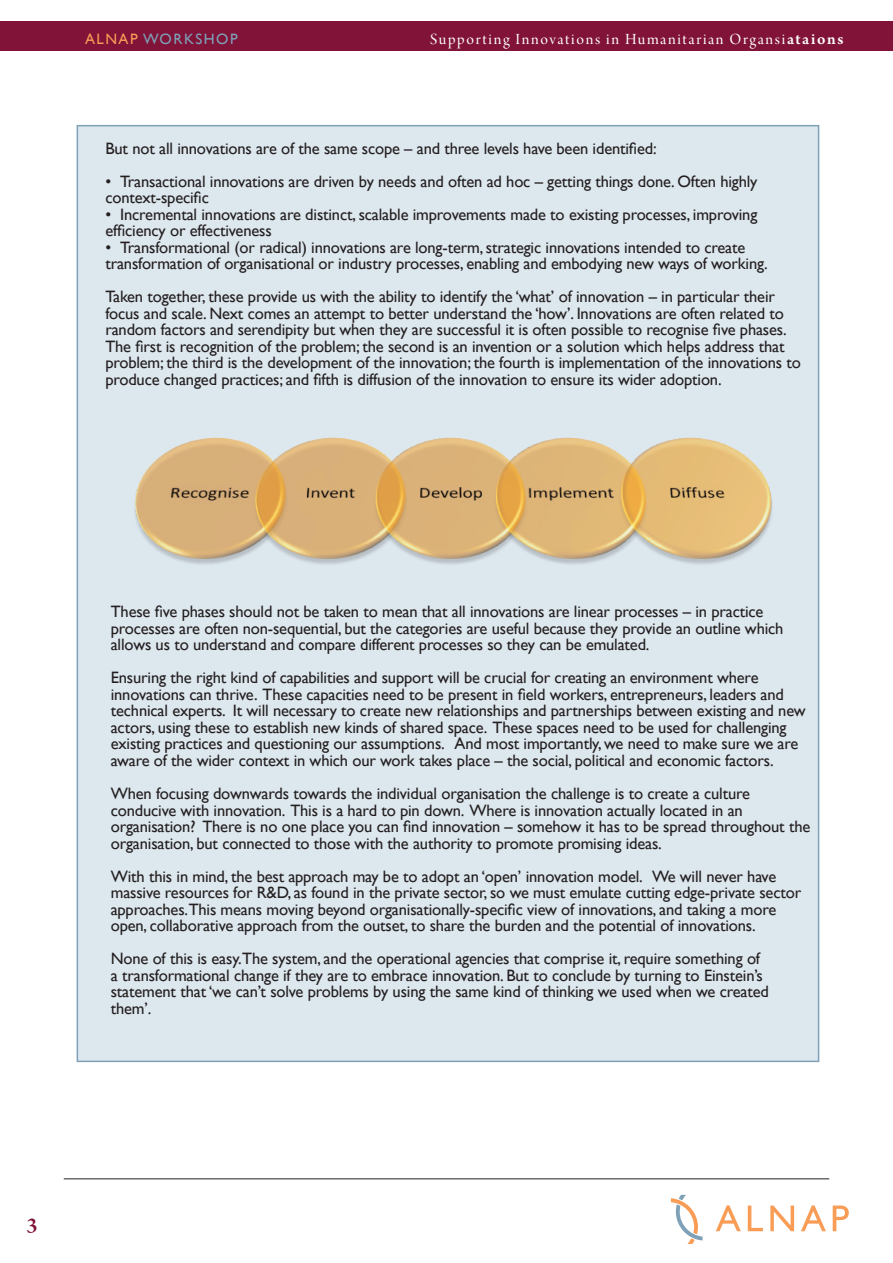
<style>
.page{position:relative;width:893px;height:1263px;background:#fff}
.page>*{position:absolute;margin:0;border:0;box-sizing:border-box;transform-origin:0 0}
.t1{font:600 22.5px "Arno Pro";color:#811238}
.t2{font:16.5px/16.5px "Gill Sans";letter-spacing:-.01em;color:#231f20}
.t3{font:16.5px "Arno Pro Display";letter-spacing:.1em;color:#fff}
.t4{font:15px "Gill Sans";letter-spacing:.1em;color:#7ea1b7}
.s1{color:#f89c56}
.s2{font-family:"Arno Pro";font-weight:600}
</style>
<div class="page">
<div style="left:0;top:21px;width:893px;height:29px;background:#811238"></div>
<hr style="left:64px;top:1178px;width:765px;height:1px;background:#231f20">
<svg style="left:716px;top:1205px;width:133px;height:26px"></svg>
<svg style="left:671px;top:1195px;width:31px;height:49px"></svg>
<div style="left:77px;top:125px;width:742px;height:937px;background:#dde7ee;border:2px solid #7ea1b7"></div>
<img style="left:135px;top:414px;width:684px;height:159px">
<p class="t4" style="left:85px;top:30px;width:153px"><span class="s1">ALNAP</span> Workshop</p>
<p class="t3" style="left:430px;top:30px;width:415px">Supporting Innovations in Humanitarian Organsi<span class="s2">ataions</span></p>
<p class="t2" style="left:105px;top:140px;width:553px">But not all innovations are of the same scope – and three levels have been identified:</p>
<p class="t2" style="left:105px;top:173px;width:653px">• Transactional innovations are driven by needs and often ad hoc – getting things done. Often highly context-specific</p>
<p class="t2" style="left:105px;top:206px;width:653px">• Incremental innovations are distinct, scalable improvements made to existing processes, improving efficiency or effectiveness</p>
<p class="t2" style="left:105px;top:239px;width:664px">• Transformational (or radical) innovations are long-term, strategic innovations intended to create transformation of organisational or industry processes, enabling and embodying new ways of working.</p>
<p class="t2" style="left:105px;top:288px;width:697px">Taken together, these provide us with the ability to identify the ‘what’ of innovation – in particular their focus and scale. Next comes an attempt to better understand the ‘how’. Innovations are often related to random factors and serendipity but when they are successful it is often possible to recognise five phases.<br>The first is recognition of the problem; the second is an invention or a solution which helps address that problem; the third is the development of the innovation; the fourth is implementation of the innovations to produce changed practices; and fifth is diffusion of the innovation to ensure its wider adoption.</p>
<p class="t2" style="left:111px;top:603px;width:674px">These five phases should not be taken to mean that all innovations are linear processes – in practice processes are often non-sequential, but the categories are useful because they provide an outline which allows us to understand and compare different processes so they can be emulated.</p>
<p class="t2" style="left:111px;top:669px;width:696px">Ensuring the right kind of capabilities and support will be crucial for creating an environment where innovations can thrive. These capacities need to be present in field workers, entrepreneurs, leaders and technical experts. It will necessary to create new relationships and partnerships between existing and new actors, using these to establish new kinds of shared space. These spaces need to be used for challenging existing practices and questioning our assumptions. And most importantly, we need to make sure we are aware of the wider context in which our work takes place – the social, political and economic factors.</p>
<p class="t2" style="left:111px;top:785px;width:701px">When focusing downwards towards the individual organisation the challenge is to create a culture conducive with innovation. This is a hard to pin down. Where is innovation actually located in an organisation? There is no one place you can find innovation – somehow it has to be spread throughout the organisation, but connected to those with the authority to promote promising ideas.</p>
<p class="t2" style="left:111px;top:867px;width:692px">With this in mind, the best approach may be to adopt an ‘open’ innovation model. We will never have massive resources for R&amp;D, as found in the private sector, so we must emulate cutting edge-private sector approaches.This means moving beyond organisationally-specific view of innovations, and taking a more open, collaborative approach from the outset, to share the burden and the potential of innovations.</p>
<p class="t2" style="left:111px;top:950px;width:660px">None of this is easy.The system, and the operational agencies that comprise it, require something of a transformational change if they are to embrace innovation. But to conclude by turning to Einstein’s statement that ‘we can’t solve problems by using the same kind of thinking we used when we created them’.</p>
<h1 class="t1" style="left:27px;top:1212px;width:13px">3</h1>
</div>
